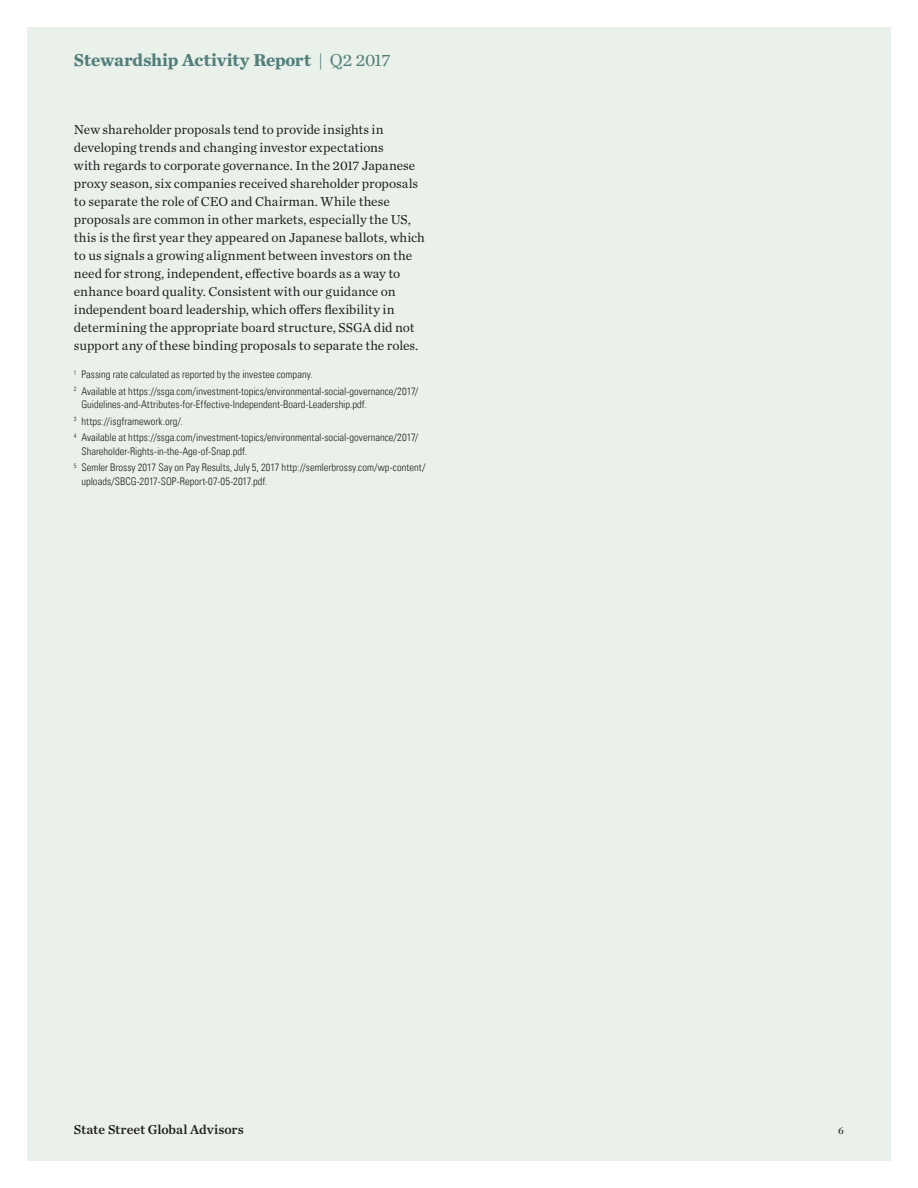
<style>
.page{position:relative;width:918px;height:1188px;background:#fff}
.page>*{position:absolute;margin:0;border:0;box-sizing:border-box;transform-origin:0 0}
.FOLIO_-_00_Folio{font:700 18px "Chronicle Text G1";letter-spacing:-.01em;color:#537f7b}
.BODY_-_04_text{font:13.5px/18px "Chronicle Text G1";color:#231f20}
.FOLIO_-_00_folio{font:13.5px "Chronicle Text G1 Semi";color:#231f20}
.FOOTER_-_01_footnote{font:10.5px/13.5px "Univers Com 47 Light Cond";letter-spacing:.005em;color:#231f20}
.FOOTER_-_02_page_num{font:10.5px "Chronicle Text G1";color:#231f20}
.s1{font-weight:400}
</style>
<div class="page">
<div style="left:27px;top:27px;width:864px;height:1134px;background:#eaf1eb"></div>
<p class="FOLIO_-_00_Folio" style="left:74px;top:45px;width:318px">Stewardship Activity Report <span class="s1">| Q2 2017</span></p>
<p class="BODY_-_04_text" style="left:74px;top:120px;width:353px">New shareholder proposals tend to provide insights in developing trends and changing investor expectations<br>with regards to corporate governance. In the 2017 Japanese proxy season, six companies received shareholder proposals to separate the role of CEO and Chairman. While these proposals are common in other markets, especially the US, this is the first year they appeared on Japanese ballots, which to us signals a growing alignment between investors on the need for strong, independent, effective boards as a way to enhance board quality. Consistent with our guidance on independent board leadership, which offers flexibility in determining the appropriate board structure, SSGA did not support any of these binding proposals to separate the roles.</p>
<p class="FOOTER_-_01_footnote" style="left:74px;top:368px;width:240px"><sup>1</sup> Passing rate calculated as reported by the investee company.</p>
<p class="FOOTER_-_01_footnote" style="left:81px;top:384px;width:339px;text-indent:-8px"><sup>2</sup> Available at https://ssga.com/investment-topics/environmental-social-governance/2017/<br>Guidelines-and-Attributes-for-Effective-Independent-Board-Leadership.pdf.</p>
<p class="FOOTER_-_01_footnote" style="left:74px;top:414px;width:110px"><sup>3</sup> https://isgframework.org/.</p>
<p class="FOOTER_-_01_footnote" style="left:81px;top:431px;width:339px;text-indent:-8px"><sup>4</sup> Available at https://ssga.com/investment-topics/environmental-social-governance/2017/<br>Shareholder-Rights-in-the-Age-of-Snap.pdf.</p>
<p class="FOOTER_-_01_footnote" style="left:81px;top:461px;width:346px;text-indent:-8px"><sup>5</sup> Semler Brossy 2017 Say on Pay Results, July 5, 2017 http://semlerbrossy.com/wp-content/ uploads/SBCG-2017-SOP-Report-07-05-2017.pdf.</p>
<p class="FOLIO_-_00_folio" style="left:74px;top:1119px;width:171px">State Street Global Advisors</p>
<p class="FOOTER_-_02_page_num" style="left:838px;top:1123px;width:7px">6</p>
</div>
